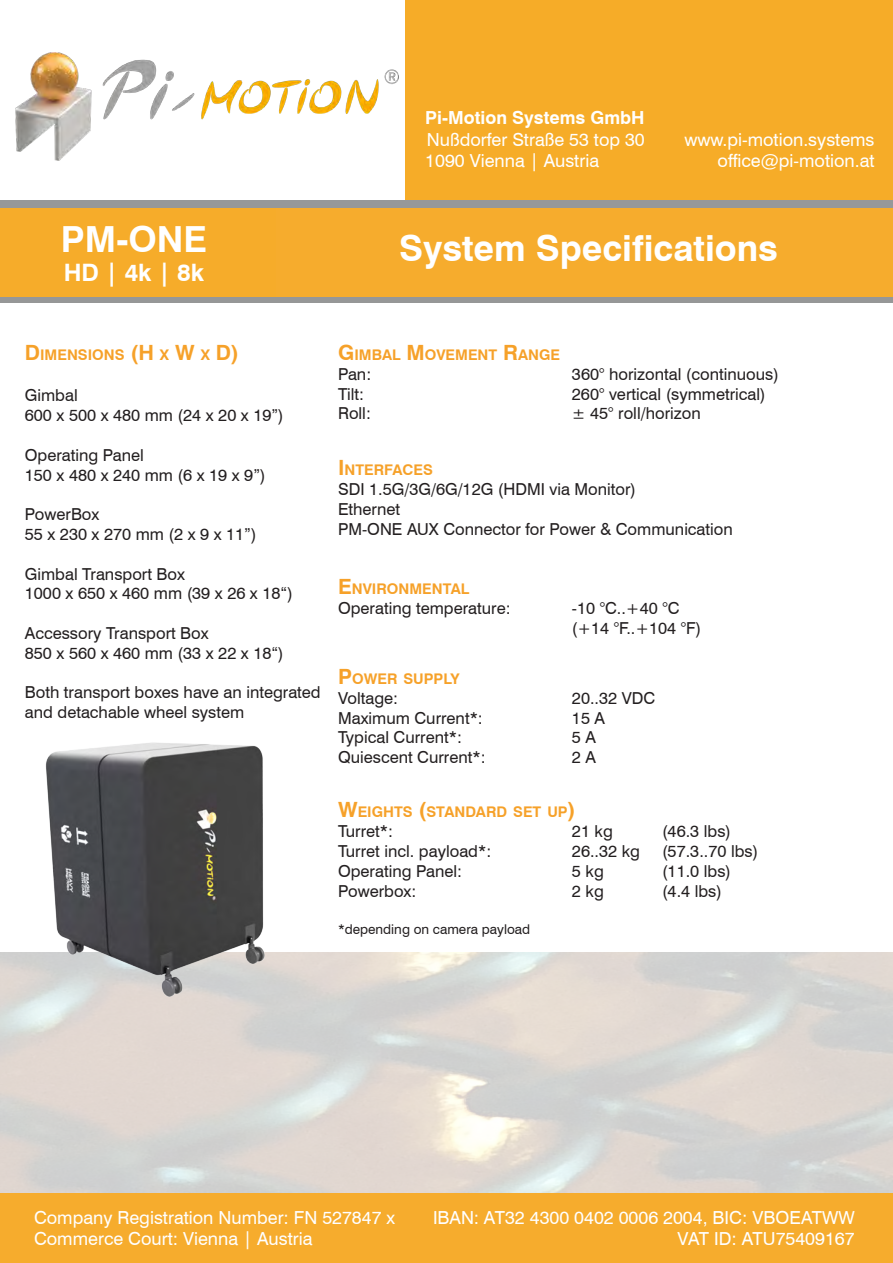
<style>
.page{position:relative;width:893px;height:1263px;background:#fff}
.page>*{position:absolute;margin:0;border:0;box-sizing:border-box;transform-origin:0 0}
.t1{font:700 36px "Swiss 721 BT";color:#fff}
.t2{font:700 24px "Swiss 721 BT";color:#fff}
.t3{font:700 21px "Swiss 721 BT";color:#f6a129}
.t4{font:18px "Swiss 721 BT";color:#fff}
.t5{font:700 18px "Swiss 721 BT";color:#fff}
.t6{font:16.5px/19.8px "Swiss 721 BT";color:#231f20}
.t7{font:700 14.7px "Swiss 721 BT";color:#f6a129}
.t8{font:13.5px "Swiss 721 BT";color:#231f20}
.s1{font-size:21px}
.s2{font-size:14.7px}
</style>
<div class="page">
<img style="left:16px;top:52px;width:383px;height:108px">
<div style="left:405px;top:0;width:488px;height:200px;background:#f6ac28"></div>
<div style="left:0;top:200px;width:893px;height:9px;background:#969899"></div>
<div style="left:0;top:1193px;width:893px;height:70px;background:#f6ac2d"></div>
<div style="left:0;top:209px;width:276px;height:89px;background:#f6ac2a"></div>
<div style="left:276px;top:209px;width:617px;height:89px;background:#f6ac2d"></div>
<div style="left:0;top:298px;width:893px;height:5px;background:#969797"></div>
<img style="left:34px;top:742px;width:268px;height:270px">
<h1 class="t1" style="left:61px;top:217px;width:148px">PM-ONE</h1>
<h2 class="t2" style="left:64px;top:258px;width:142px">HD | 4k | 8k</h2>
<p class="t5" style="left:425px;top:107px;width:221px">Pi-Motion Systems GmbH</p>
<p class="t4" style="left:427px;top:128px;width:220px">Nußdorfer Straße 53 top 30</p>
<p class="t4" style="left:684px;top:128px;width:192px">www.pi-motion.systems</p>
<p class="t4" style="left:425px;top:150px;width:175px">1090 Vienna | Austria</p>
<p class="t4" style="left:717px;top:150px;width:158px">office@pi-motion.at</p>
<h1 class="t1" style="left:399px;top:226px;width:380px">System Specifications</h1>
<p class="t7" style="left:25px;top:346px;width:32px"><span class="s1">D</span>IMENS</p>
<p class="t7" style="left:88px;top:346px;width:16px">IONS</p>
<p class="t3" style="left:131px;top:340px;width:110px">(H <span class="s2">X</span> W <span class="s2">X</span> D)</p>
<p class="t6" style="left:25px;top:386px;width:260px">Gimbal<br>600 x 500 x 480 mm (24 x 20 x 19”)</p>
<p class="t6" style="left:25px;top:445px;width:242px">Operating Panel<br>150 x 480 x 240 mm (6 x 19 x 9”)</p>
<p class="t6" style="left:25px;top:504px;width:233px">PowerBox<br>55 x 230 x 270 mm (2 x 9 x 11”)</p>
<p class="t6" style="left:25px;top:564px;width:269px">Gimbal Transport Box<br>1000 x 650 x 460 mm (39 x 26 x 18“)</p>
<p class="t6" style="left:25px;top:623px;width:260px">Accessory Transport Box<br>850 x 560 x 460 mm (33 x 22 x 18“)</p>
<p class="t6" style="left:25px;top:683px;width:297px">Both transport boxes have an integrated and detachable wheel system</p>
<p class="t7" style="left:338px;top:346px;width:119px"><span class="s1">G</span>IMBAL <span class="s1">M</span>OVEMEN</p>
<p class="t7" style="left:488px;top:346px;width:51px">T <span class="s1">R</span>ANGE</p>
<p class="t6" style="left:338px;top:364px;width:35px">Pan:</p>
<p class="t6" style="left:572px;top:364px;width:208px">360° horizontal (continuous)</p>
<p class="t6" style="left:338px;top:384px;width:28px">Tilt:</p>
<p class="t6" style="left:572px;top:384px;width:195px">260° vertical (symmetrical)</p>
<p class="t6" style="left:338px;top:404px;width:34px">Roll:</p>
<p class="t6" style="left:572px;top:404px;width:130px">± 45° roll/horizon</p>
<p class="t7" style="left:338px;top:461px;width:86px"><span class="s1">I</span> NTERFACES</p>
<p class="t6" style="left:338px;top:479px;width:396px">SDI 1.5G/3G/6G/12G (HDMI via Monitor)<br>Ethernet<br>PM-ONE AUX Connector for Power &amp; Communication</p>
<p class="t7" style="left:338px;top:580px;width:61px"><span class="s1">E</span>NVIRONMEN</p>
<p class="t7" style="left:443px;top:580px;width:28px">TAL</p>
<p class="t6" style="left:338px;top:598px;width:174px">Operating temperature:</p>
<p class="t6" style="left:572px;top:598px;width:131px">-10 °C..+40 °C (+14 °F..+104 °F)</p>
<p class="t7" style="left:338px;top:670px;width:123px"><span class="s1">P</span>OWER SUPPLY</p>
<p class="t6" style="left:338px;top:688px;width:62px">Voltage:</p>
<p class="t6" style="left:572px;top:688px;width:85px">20..32 VDC</p>
<p class="t6" style="left:338px;top:708px;width:146px">Maximum Current*:</p>
<p class="t6" style="left:572px;top:708px;width:35px">15 A</p>
<p class="t6" style="left:338px;top:728px;width:125px">Typical Current*:</p>
<p class="t6" style="left:572px;top:728px;width:26px">5 A</p>
<p class="t6" style="left:338px;top:747px;width:149px">Quiescent Current*:</p>
<p class="t6" style="left:572px;top:747px;width:26px">2 A</p>
<p class="t7" style="left:338px;top:803px;width:239px"><span class="s1">W</span>EIGHTS <span class="s1">(</span>STANDARD SET UP<span class="s1">)</span></p>
<p class="t6" style="left:338px;top:821px;width:56px">Turret*:</p>
<p class="t6" style="left:572px;top:821px;width:42px">21 kg</p>
<p class="t6" style="left:662px;top:821px;width:71px">(46.3 lbs)</p>
<p class="t6" style="left:338px;top:841px;width:155px">Turret incl. payload*:</p>
<p class="t6" style="left:572px;top:841px;width:70px">26..32 kg</p>
<p class="t6" style="left:662px;top:841px;width:98px">(57.3..70 lbs)</p>
<p class="t6" style="left:338px;top:861px;width:125px">Operating Panel:</p>
<p class="t6" style="left:572px;top:861px;width:33px">5 kg</p>
<p class="t6" style="left:662px;top:861px;width:71px">(11.0 lbs)</p>
<p class="t6" style="left:338px;top:881px;width:80px">Powerbox:</p>
<p class="t6" style="left:572px;top:881px;width:33px">2 kg</p>
<p class="t6" style="left:662px;top:881px;width:61px">(4.4 lbs)</p>
<p class="t8" style="left:338px;top:921px;width:194px">*depending on camera payload</p>
<p class="t4" style="left:34px;top:1206px;width:363px">Company Registration Number: FN 527847 x</p>
<p class="t4" style="left:433px;top:1206px;width:423px">IBAN: AT32 4300 0402 0006 2004, BIC: VBOEATWW</p>
<p class="t4" style="left:34px;top:1228px;width:280px">Commerce Court: Vienna | Austria</p>
<p class="t4" style="left:677px;top:1228px;width:179px">VAT ID: ATU75409167</p>
</div>
